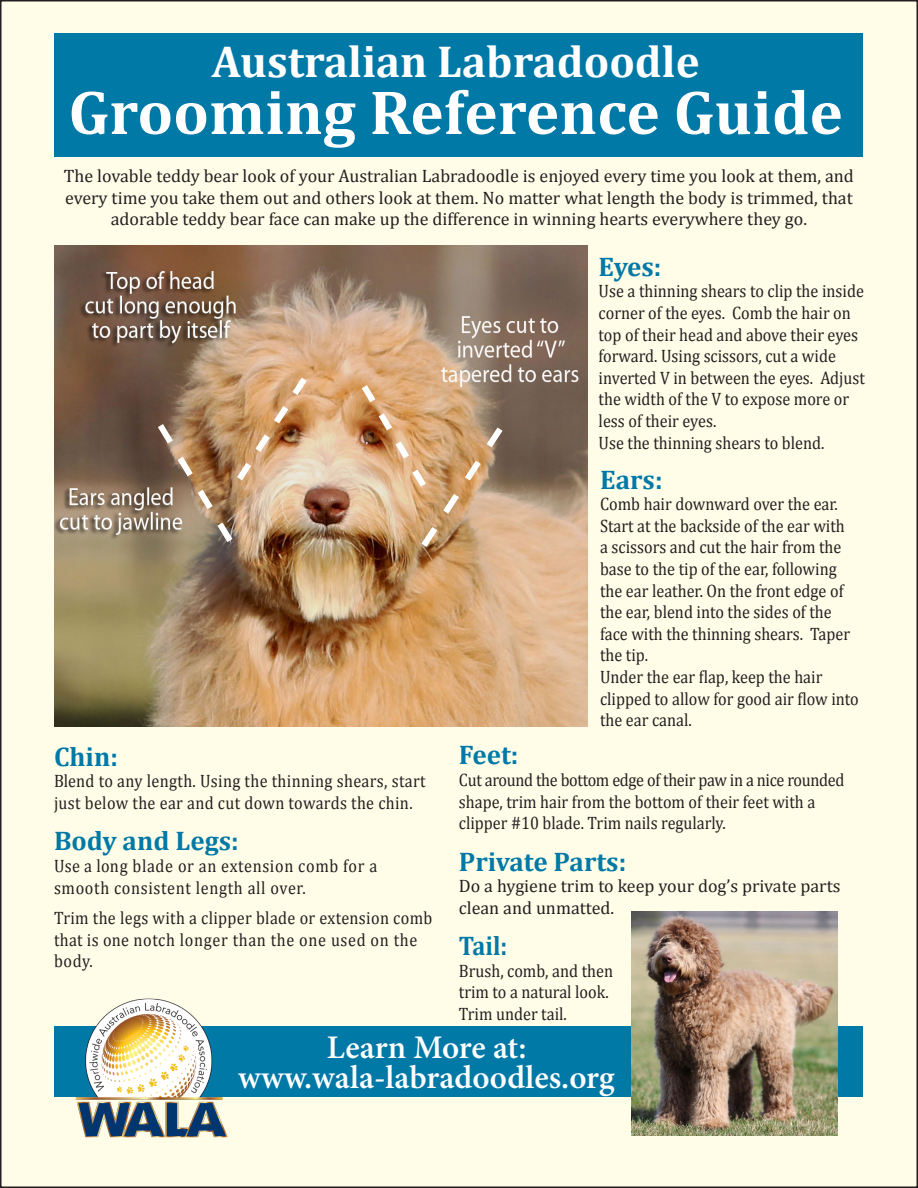
<style>
.page{position:relative;width:918px;height:1188px;background:#fff}
.page>*{position:absolute;margin:0;border:0;box-sizing:border-box;transform-origin:0 0}
.t1{font:700 63px "Cambria";color:#fff}
.t2{font:700 45px "Cambria";color:#fff}
.t3{font:600 33px/30px "Minion Pro";color:#fff;text-align:center}
.t4{font:700 27px "Cambria";color:#0079a6}
.t5{font:700 27px "Cambria";color:#0079a6;scale:.9 1}
.t6{font:18px/21.6px "Cambria";color:#231f20;scale:.9 1}
.t7{font:18px/21.6px "Cambria";color:#231f20;text-align:center}
.t8{font:18px/21.6px "Cambria";letter-spacing:.02em;color:#231f20;scale:.9 1}
.t9{font:18px/21.6px "Cambria";letter-spacing:.04em;color:#231f20;scale:.9 1}
</style>
<div class="page">
<div style="left:1px;top:1px;width:916px;height:1186px;background:#fffde8"></div>
<div style="left:55px;top:1027px;width:808px;height:70px;background:#0079a6"></div>
<div style="left:55px;top:33px;width:808px;height:124px;background:#0079a6"></div>
<img style="left:54px;top:246px;width:534px;height:481px">
<img style="left:75px;top:998px;width:154px;height:140px">
<img style="left:356px;top:378px;width:152px;height:176px">
<img style="left:152px;top:371px;width:161px;height:178px">
<img style="left:632px;top:912px;width:206px;height:224px">
<h2 class="t2" style="left:212px;top:34px;width:489px">Australian Labradoodle</h2>
<h1 class="t1" style="left:69px;top:74px;width:776px">Grooming Reference Guide</h1>
<p class="t7" style="left:64px;top:165px;width:792px">The lovable teddy bear look of your Australian Labradoodle is enjoyed every time you look at them, and every time you take them out and others look at them. No matter what length the body is trimmed, that adorable teddy bear face can make up the difference in winning hearts everywhere they go.</p>
<h3 class="t4" style="left:599px;top:250px;width:64px">Eyes:</h3>
<p class="t6" style="left:599px;top:280px;width:297px">Use a thinning shears to clip the inside corner of the eyes. Comb the hair on top of their head and above their eyes forward. Using scissors, cut a wide inverted V in between the eyes. Adjust the width of the V to expose more or less of their eyes.<br>Use the thinning shears to blend.</p>
<h3 class="t4" style="left:600px;top:463px;width:64px">Ears:</h3>
<p class="t6" style="left:600px;top:493px;width:289px">Comb hair downward over the ear.<br>Start at the backside of the ear with<br>a scissors and cut the hair from the base to the tip of the ear, following the ear leather. On the front edge of the ear, blend into the sides of the face with the thinning shears. Taper the tip.<br>Under the ear flap, keep the hair clipped to allow for good air flow into the ear canal.</p>
<h3 class="t4" style="left:54px;top:740px;width:65px">Chin:</h3>
<p class="t8" style="left:54px;top:770px;width:414px">Blend to any length. Using the thinning shears, start just below the ear and cut down towards the chin.</p>
<h3 class="t4" style="left:54px;top:825px;width:186px">Body and Legs:</h3>
<p class="t9" style="left:54px;top:855px;width:361px">Use a long blade or an extension comb for a smooth consistent length all over.</p>
<p class="t8" style="left:54px;top:907px;width:422px">Trim the legs with a clipper blade or extension comb that is one notch longer than the one used on the body.</p>
<h3 class="t4" style="left:459px;top:739px;width:61px">Feet:</h3>
<p class="t6" style="left:459px;top:769px;width:430px">Cut around the bottom edge of their paw in a nice rounded shape, trim hair from the bottom of their feet with a clipper #10 blade. Trim nails regularly.</p>
<h3 class="t4" style="left:459px;top:845px;width:169px">Private Parts:</h3>
<p class="t7" style="left:459px;top:875px;width:383px;text-align:left">Do a hygiene trim to keep your dog’s private parts clean and unmatted.</p>
<h3 class="t5" style="left:459px;top:930px;width:55px">Tail:</h3>
<p class="t6" style="left:459px;top:960px;width:173px">Brush, comb, and then trim to a natural look.<br>Trim under tail.</p>
<h3 class="t3" style="left:238px;top:1032px;width:378px">Learn More at: www.wala-labradoodles.org</h3>
</div>
